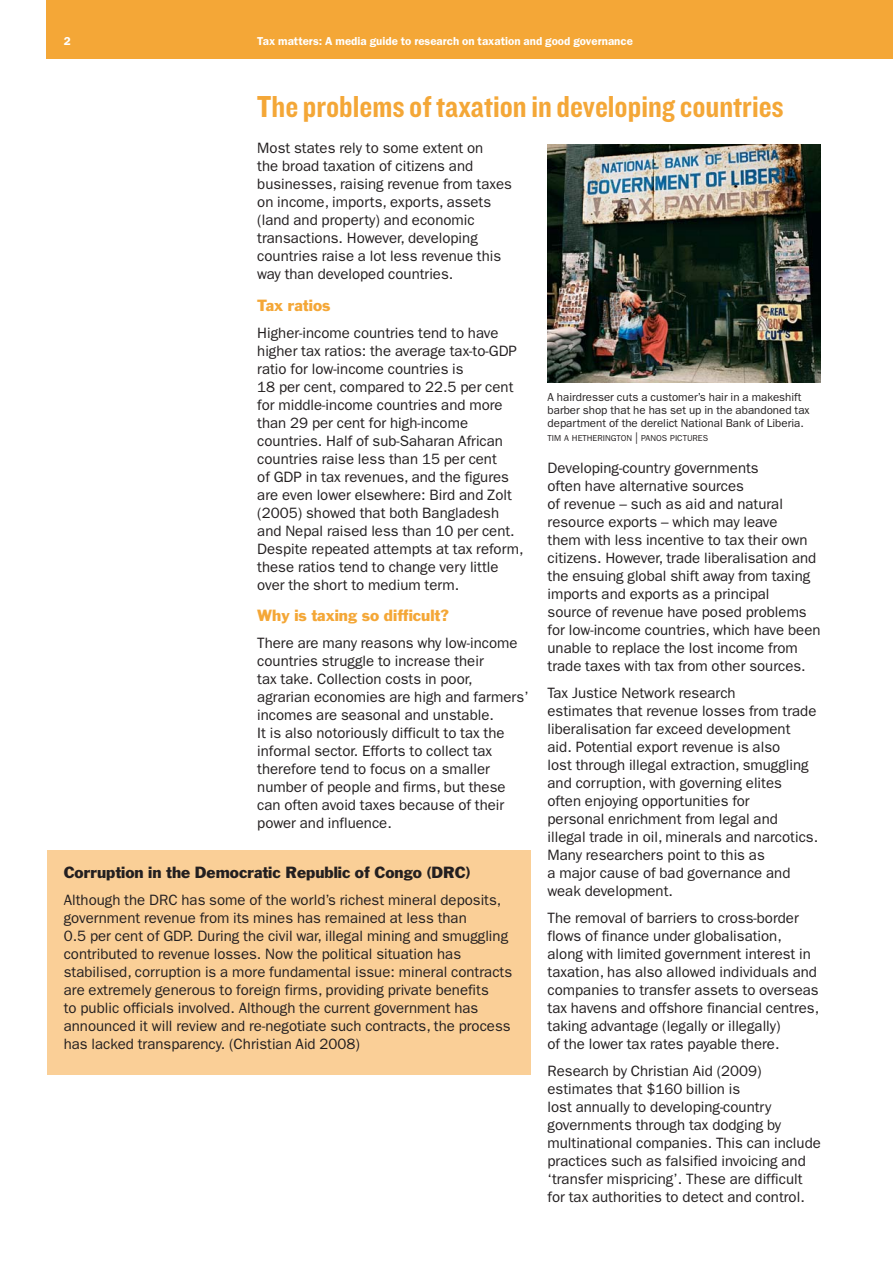
<style>
.page{position:relative;width:893px;height:1263px;background:#fff}
.page>*{position:absolute;margin:0;border:0;box-sizing:border-box;transform-origin:0 0}
.t1{font:31.5px "Knockout HTF50 Welterweight";color:#f4a737}
.t2{font:15px/18px "Franklin Gothic LT";color:#231f20}
.t3{font:15px "Franklin Gothic";color:#231f20}
.t4{font:15px "Franklin Gothic";color:#f4a737}
.t5{font:11.55px/13.5px "Franklin Gothic LT";color:#231f20}
.t6{font:600 11.55px "Franklin Gothic LT";color:#fff}
.t7{font:8.7px "Franklin Gothic LT";color:#231f20}
.s1{font-size:11.55px}
</style>
<div class="page">
<div style="left:47px;top:0;width:846px;height:58px;background:#f4a737"></div>
<img style="left:547px;top:144px;width:274px;height:238px">
<div style="left:47px;top:850px;width:483px;height:226px;background:#facf97"></div>
<p class="t6" style="left:64px;top:37px;width:8px">2</p>
<p class="t6" style="left:257px;top:37px;width:377px">Tax matters: A media guide to research on taxation and good governance</p>
<h1 class="t1" style="left:257px;top:94px;width:528px">The problems of taxation in developing countries</h1>
<p class="t2" style="left:257px;top:140px;width:256px">Most states rely to some extent on<br>the broad taxation of citizens and businesses, raising revenue from taxes on income, imports, exports, assets (land and property) and economic transactions. However, developing countries raise a lot less revenue this way than developed countries.</p>
<p class="t4" style="left:257px;top:299px;width:75px">Tax ratios</p>
<p class="t2" style="left:257px;top:324px;width:268px">Higher-income countries tend to have higher tax ratios: the average tax-to-GDP ratio for low-income countries is<br>18 per cent, compared to 22.5 per cent for middle-income countries and more than 29 per cent for high-income countries. Half of sub-Saharan African countries raise less than 15 per cent<br>of GDP in tax revenues, and the figures are even lower elsewhere: Bird and Zolt (2005) showed that both Bangladesh and Nepal raised less than 10 per cent.<br>Despite repeated attempts at tax reform, these ratios tend to change very little over the short to medium term.</p>
<p class="t4" style="left:257px;top:609px;width:193px">Why is taxing so difficult?</p>
<p class="t2" style="left:257px;top:635px;width:273px">There are many reasons why low-income countries struggle to increase their<br>tax take. Collection costs in poor, agrarian economies are high and farmers’ incomes are seasonal and unstable.<br>It is also notoriously difficult to tax the informal sector. Efforts to collect tax therefore tend to focus on a smaller number of people and firms, but these can often avoid taxes because of their power and influence.</p>
<p class="t3" style="left:64px;top:866px;width:408px">Corruption in the Democratic Republic of Congo (DRC)</p>
<p class="t2" style="left:64px;top:891px;width:450px">Although the DRC has some of the world’s richest mineral deposits, government revenue from its mines has remained at less than<br>0.5 per cent of GDP. During the civil war, illegal mining and smuggling contributed to revenue losses. Now the political situation has stabilised, corruption is a more fundamental issue: mineral contracts are extremely generous to foreign firms, providing private benefits<br>to public officials involved. Although the current government has announced it will review and re-negotiate such contracts, the process has lacked transparency. (Christian Aid 2008)</p>
<p class="t5" style="left:547px;top:391px;width:264px">A hairdresser cuts a customer’s hair in a makeshift barber shop that he has set up in the abandoned tax department of the derelict National Bank of Liberia.</p>
<p class="t7" style="left:547px;top:435px;width:162px">TIM A HETHERINGTON <span class="s1">|</span> PANOS PICTURES</p>
<p class="t2" style="left:547px;top:459px;width:275px">Developing-country governments<br>often have alternative sources<br>of revenue – such as aid and natural resource exports – which may leave<br>them with less incentive to tax their own citizens. However, trade liberalisation and the ensuing global shift away from taxing imports and exports as a principal<br>source of revenue have posed problems for low-income countries, which have been unable to replace the lost income from trade taxes with tax from other sources.</p>
<p class="t2" style="left:547px;top:684px;width:272px">Tax Justice Network research<br>estimates that revenue losses from trade liberalisation far exceed development aid. Potential export revenue is also<br>lost through illegal extraction, smuggling and corruption, with governing elites often enjoying opportunities for<br>personal enrichment from legal and illegal trade in oil, minerals and narcotics.<br>Many researchers point to this as<br>a major cause of bad governance and weak development.</p>
<p class="t2" style="left:547px;top:909px;width:273px">The removal of barriers to cross-border flows of finance under globalisation, along with limited government interest in taxation, has also allowed individuals and companies to transfer assets to overseas tax havens and offshore financial centres, taking advantage (legally or illegally)<br>of the lower tax rates payable there.</p>
<p class="t2" style="left:547px;top:1062px;width:275px">Research by Christian Aid (2009) estimates that $160 billion is<br>lost annually to developing-country governments through tax dodging by multinational companies. This can include practices such as falsified invoicing and ‘transfer mispricing’. These are difficult for tax authorities to detect and control.</p>
</div>
